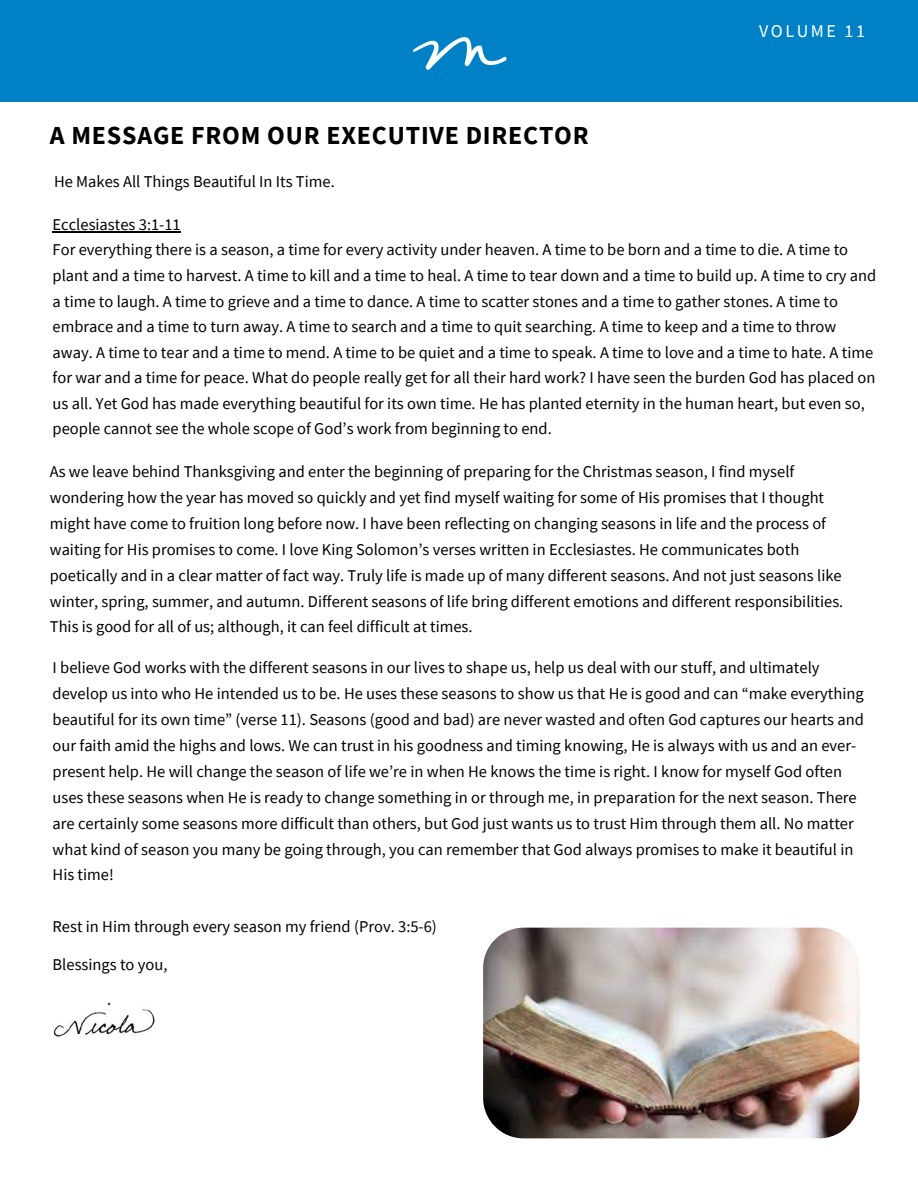
<style>
.page{position:relative;width:918px;height:1188px;background:#fff}
.page>*{position:absolute;margin:0;border:0;box-sizing:border-box;transform-origin:0 0}
.t1{font:700 25.95px "Source Sans Pro";letter-spacing:.03em;color:#000}
.t2{font:18px "Source Sans Pro";letter-spacing:.14em;color:#fff}
.t3{font:16.5px/25.8px "Source Sans Pro";color:#000}
</style>
<div class="page">
<div style="left:0;top:0;width:918px;height:102px;background:#0081c6"></div>
<img style="left:413px;top:37px;width:94px;height:33px">
<img style="left:53px;top:1002px;width:102px;height:35px">
<img style="left:483px;top:928px;width:376px;height:210px;border-radius:41px">
<hr style="left:53px;top:231px;width:128px;height:1px;background:#000">
<p class="t1" style="left:50px;top:118px;width:540px">A MESSAGE FROM OUR EXECUTIVE DIRECTOR</p>
<p class="t3" style="left:54px;top:169px;width:282px">He Makes All Things Beautiful In Its Time.</p>
<p class="t2" style="left:759px;top:19px;width:107px">VOLUME 11</p>
<p class="t3" style="left:53px;top:211px;width:130px">Ecclesiastes 3:1-11</p>
<p class="t3" style="left:53px;top:237px;width:825px">For everything there is a season, a time for every activity under heaven. A time to be born and a time to die. A time to plant and a time to harvest. A time to kill and a time to heal. A time to tear down and a time to build up. A time to cry and a time to laugh. A time to grieve and a time to dance. A time to scatter stones and a time to gather stones. A time to embrace and a time to turn away. A time to search and a time to quit searching. A time to keep and a time to throw away. A time to tear and a time to mend. A time to be quiet and a time to speak. A time to love and a time to hate. A time for war and a time for peace. What do people really get for all their hard work? I have seen the burden God has placed on us all. Yet God has made everything beautiful for its own time. He has planted eternity in the human heart, but even so, people cannot see the whole scope of God’s work from beginning to end.</p>
<h1 class="t3" style="left:50px;top:459px;width:795px">As we leave behind Thanksgiving and enter the beginning of preparing for the Christmas season, I find myself wondering how the year has moved so quickly and yet find myself waiting for some of His promises that I thought might have come to fruition long before now. I have been reflecting on changing seasons in life and the process of waiting for His promises to come. I love King Solomon’s verses written in Ecclesiastes. He communicates both poetically and in a clear matter of fact way. Truly life is made up of many different seasons. And not just seasons like winter, spring, summer, and autumn. Different seasons of life bring different emotions and different responsibilities.<br>This is good for all of us; although, it can feel difficult at times.</h1>
<p class="t3" style="left:53px;top:655px;width:813px">I believe God works with the different seasons in our lives to shape us, help us deal with our stuff, and ultimately develop us into who He intended us to be. He uses these seasons to show us that He is good and can “make everything beautiful for its own time” (verse 11). Seasons (good and bad) are never wasted and often God captures our hearts and our faith amid the highs and lows. We can trust in his goodness and timing knowing, He is always with us and an ever&shy;present help. He will change the season of life we’re in when He knows the time is right. I know for myself God often uses these seasons when He is ready to change something in or through me, in preparation for the next season. There are certainly some seasons more difficult than others, but God just wants us to trust Him through them all. No matter what kind of season you many be going through, you can remember that God always promises to make it beautiful in His time!</p>
<p class="t3" style="left:53px;top:913px;width:386px">Rest in Him through every season my friend (Prov. 3:5-6)</p>
<p class="t3" style="left:53px;top:951px;width:117px">Blessings to you,</p>
</div>
